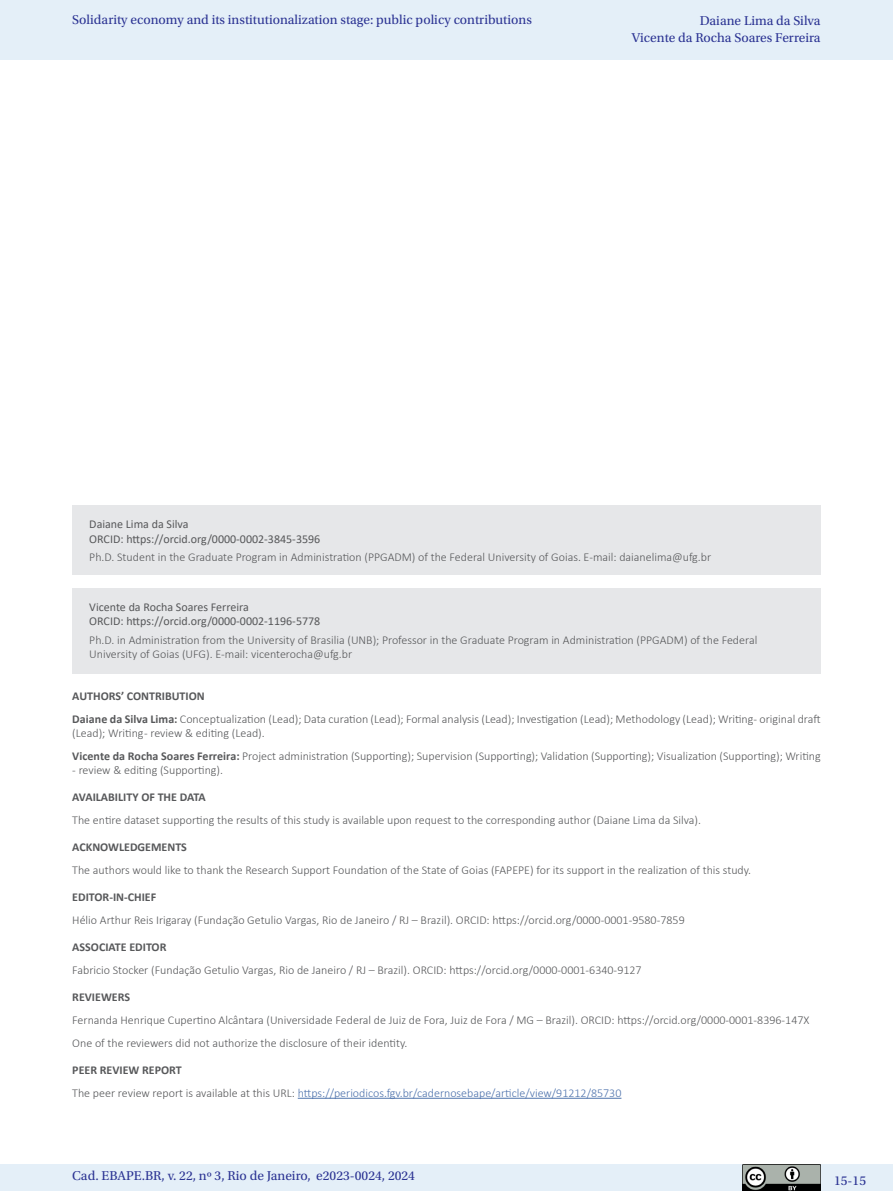
<style>
.page{position:relative;width:893px;height:1191px;background:#fff}
.page>*{position:absolute;margin:0;border:0;box-sizing:border-box;transform-origin:0 0}
.t1{font:13.5px/16.5px "Utopia Std";color:#2b3393;text-align:right}
._06_3_nota_de_fim_autor{font:300 12px/14.4px "Calibri";color:#57585a}
._06_3_nota_de_fim_autor-2{font:12px "Calibri";color:#57585a}
._06_3_nota_de_fim_autor-3{font:700 12px "Calibri";color:#57585a}
._06_3_nota_de_fim_autor-4{font:300 12px "Calibri";color:#4d72ac}
.s1{font-weight:700}
.s2{color:#57585a}
</style>
<div class="page">
<div style="left:0;top:0;width:893px;height:60px;background:#e4eff8"></div>
<div style="left:0;top:1164px;width:893px;height:27px;background:#e4eff8"></div>
<img style="left:743px;top:1164px;width:78px;height:27px">
<hr style="left:298px;top:1098px;width:323px;height:1px;background:#4d72ac">
<div style="left:72px;top:505px;width:749px;height:169px;background:#e6e7e9"></div>
<div style="left:72px;top:575px;width:752px;height:13px;background:#fff"></div>
<p class="t1" style="left:72px;top:11px;width:461px">Solidarity economy and its institutionalization stage: public policy contributions</p>
<p class="t1" style="left:632px;top:13px;width:190px">Daiane Lima da Silva<br>Vicente da Rocha Soares Ferreira</p>
<p class="_06_3_nota_de_fim_autor-2" style="left:89px;top:516px;width:101px">Daiane Lima da Silva</p>
<p class="_06_3_nota_de_fim_autor-2" style="left:89px;top:530px;width:233px">ORCID: https://orcid.org/0000-0002-3845-3596</p>
<p class="_06_3_nota_de_fim_autor" style="left:89px;top:550px;width:623px">Ph.D. Student in the Graduate Program in Administration (PPGADM) of the Federal University of Goias. E-mail: daianelima@ufg.br</p>
<p class="_06_3_nota_de_fim_autor-2" style="left:89px;top:598px;width:161px">Vicente da Rocha Soares Ferreira</p>
<p class="_06_3_nota_de_fim_autor-2" style="left:89px;top:613px;width:233px">ORCID: https://orcid.org/0000-0002-1196-5778</p>
<p class="_06_3_nota_de_fim_autor" style="left:89px;top:633px;width:669px">Ph.D. in Administration from the University of Brasilia (UNB); Professor in the Graduate Program in Administration (PPGADM) of the Federal<br>University of Goias (UFG). E-mail: vicenterocha@ufg.br</p>
<p class="_06_3_nota_de_fim_autor-3" style="left:72px;top:687px;width:134px">AUTHORS’ CONTRIBUTION</p>
<p class="_06_3_nota_de_fim_autor" style="left:72px;top:711px;width:750px"><span class="s1">Daiane da Silva Lima:</span> Conceptualization (Lead); Data curation (Lead); Formal analysis (Lead); Investigation (Lead); Methodology (Lead); Writing - original draft (Lead); Writing - review &amp; editing (Lead).</p>
<p class="_06_3_nota_de_fim_autor" style="left:72px;top:748px;width:750px"><span class="s1">Vicente da Rocha Soares Ferreira:</span> Project administration (Supporting); Supervision (Supporting); Validation (Supporting); Visualization (Supporting); Writing</p>
<p class="_06_3_nota_de_fim_autor" style="left:72px;top:763px;width:152px">- review &amp; editing (Supporting).</p>
<p class="_06_3_nota_de_fim_autor-3" style="left:72px;top:789px;width:135px">AVAILABILITY OF THE DATA</p>
<p class="_06_3_nota_de_fim_autor" style="left:72px;top:813px;width:630px">The entire dataset supporting the results of this study is available upon request to the corresponding author (Daiane Lima da Silva).</p>
<p class="_06_3_nota_de_fim_autor-3" style="left:72px;top:839px;width:116px">ACKNOWLEDGEMENTS</p>
<p class="_06_3_nota_de_fim_autor" style="left:72px;top:863px;width:680px">The authors would like to thank the Research Support Foundation of the State of Goias (FAPEPE) for its support in the realization of this study.</p>
<p class="_06_3_nota_de_fim_autor-3" style="left:72px;top:888px;width:86px">EDITOR-IN-CHIEF</p>
<p class="_06_3_nota_de_fim_autor" style="left:72px;top:912px;width:614px">Hélio Arthur Reis Irigaray (Fundação Getulio Vargas, Rio de Janeiro / RJ – Brazil). ORCID: https://orcid.org/0000-0001-9580-7859</p>
<p class="_06_3_nota_de_fim_autor-3" style="left:72px;top:938px;width:96px">ASSOCIATE EDITOR</p>
<p class="_06_3_nota_de_fim_autor" style="left:72px;top:962px;width:571px">Fabricio Stocker (Fundação Getulio Vargas, Rio de Janeiro / RJ – Brazil). ORCID: https://orcid.org/0000-0001-6340-9127</p>
<p class="_06_3_nota_de_fim_autor-3" style="left:72px;top:988px;width:59px">REVIEWERS</p>
<p class="_06_3_nota_de_fim_autor" style="left:72px;top:1012px;width:739px">Fernanda Henrique Cupertino Alcântara (Universidade Federal de Juiz de Fora, Juiz de Fora / MG – Brazil). ORCID: https://orcid.org/0000-0001-8396-147X</p>
<p class="_06_3_nota_de_fim_autor" style="left:72px;top:1035px;width:337px">One of the reviewers did not authorize the disclosure of their identity.</p>
<p class="_06_3_nota_de_fim_autor-3" style="left:72px;top:1061px;width:111px">PEER REVIEW REPORT</p>
<p class="_06_3_nota_de_fim_autor-4" style="left:72px;top:1085px;width:551px"><span class="s2">The peer review report is available at this URL:</span> https://periodicos.fgv.br/cadernosebape/article/view/91212/85730</p>
<p class="t1" style="left:72px;top:1167px;width:344px">Cad. EBAPE.BR, v. 22, nº 3, Rio de Janeiro, e2023-0024, 2024</p>
<p class="t1" style="left:834px;top:1172px;width:33px">15-15</p>
</div>
